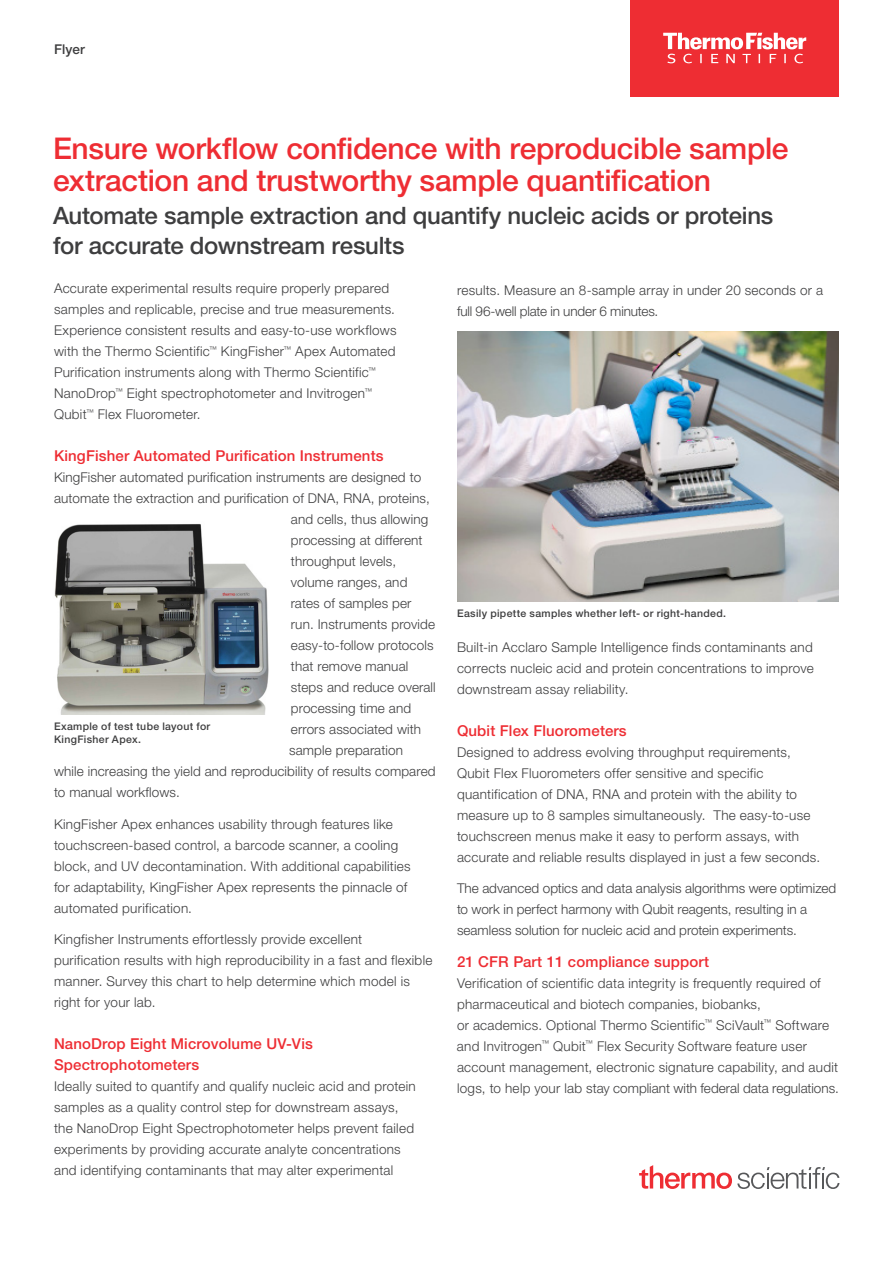
<style>
.page{position:relative;width:893px;height:1263px;background:#fff}
.page>*{position:absolute;margin:0;border:0;box-sizing:border-box;transform-origin:0 0}
.t1{font:500 30px/31.5px "Helvetica Neue LTW1 G";letter-spacing:-.01em;color:#ee2d33}
.t2{font:500 24px/30px "Helvetica Neue LTW1 G";letter-spacing:-.01em;color:#3e3e3f}
.t3{font:500 15px/21px "Helvetica Neue LTW1 G";letter-spacing:.01em;color:#ee2d33}
.t4{font:300 13.5px/21px "Helvetica Neue LTW1 G";letter-spacing:.02em;color:#3e3e3f}
.t5{font:300 13.5px/21px "Helvetica Neue LTW1 G";color:#3e3e3f}
.t6{font:500 13.5px "Helvetica Neue LTW1 G";letter-spacing:.01em;color:#3e3e3f}
.t7{font:500 10.5px/12.6px "Helvetica Neue LTW1 G";letter-spacing:.03em;color:#3e3e3f}
</style>
<div class="page">
<img style="left:54px;top:524px;width:215px;height:190px">
<img style="left:457px;top:332px;width:382px;height:269px">
<svg style="left:639px;top:1165px;width:200px;height:24px"></svg>
<div style="left:630px;top:0;width:209px;height:96px;background:#ee2d33"></div>
<svg style="left:663px;top:33px;width:143px;height:30px"></svg>
<p class="t6" style="left:54px;top:41px;width:32px">Flyer</p>
<h1 class="t1" style="left:53px;top:133px;width:737px">Ensure workflow confidence with reproducible sample extraction and trustworthy sample quantification</h1>
<h2 class="t2" style="left:53px;top:200px;width:722px">Automate sample extraction and quantify nucleic acids or proteins for accurate downstream results</h2>
<p class="t4" style="left:54px;top:278px;width:344px">Accurate experimental results require properly prepared samples and replicable, precise and true measurements.<br>Experience consistent results and easy-to-use workflows with the Thermo Scientific<sup>™</sup> KingFisher<sup>™</sup> Apex Automated Purification instruments along with Thermo Scientific<sup>™ </sup>NanoDrop<sup>™</sup> Eight spectrophotometer and Invitrogen<sup>™ </sup>Qubit<sup>™</sup> Flex Fluorometer.</p>
<p class="t3" style="left:54px;top:445px;width:331px">KingFisher Automated Purification Instruments</p>
<p class="t4" style="left:54px;top:467px;width:369px">KingFisher automated purification instruments are designed to</p>
<p class="t4" style="left:54px;top:488px;width:377px">automate the extraction and purification of DNA, RNA, proteins,</p>
<p class="t4" style="left:291px;top:509px;width:139px">and cells, thus allowing</p>
<p class="t4" style="left:291px;top:530px;width:133px">processing at different</p>
<p class="t4" style="left:291px;top:551px;width:107px">throughput levels,</p>
<p class="t4" style="left:291px;top:572px;width:118px">volume ranges, and</p>
<p class="t4" style="left:291px;top:593px;width:122px">rates of samples per</p>
<p class="t4" style="left:291px;top:614px;width:146px">run. Instruments provide</p>
<p class="t4" style="left:291px;top:635px;width:144px">easy-to-follow protocols</p>
<p class="t4" style="left:291px;top:656px;width:119px">that remove manual</p>
<p class="t4" style="left:291px;top:677px;width:146px">steps and reduce overall</p>
<p class="t4" style="left:291px;top:698px;width:122px">processing time and</p>
<p class="t4" style="left:291px;top:719px;width:132px">errors associated with</p>
<p class="t4" style="left:289px;top:740px;width:115px">sample preparation</p>
<p class="t4" style="left:54px;top:761px;width:383px">while increasing the yield and reproducibility of results compared</p>
<p class="t4" style="left:54px;top:782px;width:127px">to manual workflows.</p>
<p class="t4" style="left:54px;top:813px;width:358px">KingFisher Apex enhances usability through features like touchscreen-based control, a barcode scanner, a cooling block, and UV decontamination. With additional capabilities for adaptability, KingFisher Apex represents the pinnacle of automated purification.</p>
<p class="t4" style="left:54px;top:929px;width:380px">Kingfisher Instruments effortlessly provide excellent<br>purification results with high reproducibility in a fast and flexible manner. Survey this chart to help determine which model is right for your lab.</p>
<p class="t3" style="left:54px;top:1033px;width:260px">NanoDrop Eight Microvolume UV-Vis<br>Spectrophotometers</p>
<p class="t4" style="left:54px;top:1076px;width:363px">Ideally suited to quantify and qualify nucleic acid and protein samples as a quality control step for downstream assays, the NanoDrop Eight Spectrophotometer helps prevent failed experiments by providing accurate analyte concentrations and identifying contaminants that may alter experimental</p>
<p class="t7" style="left:54px;top:720px;width:158px">Example of test tube layout for<br>KingFisher Apex.</p>
<p class="t4" style="left:457px;top:279px;width:368px">results. Measure an 8-sample array in under 20 seconds or a full 96-well plate in under 6 minutes.</p>
<p class="t7" style="left:457px;top:607px;width:271px">Easily pipette samples whether left- or right-handed.</p>
<p class="t4" style="left:457px;top:636px;width:358px;text-align:justify">Built-in Acclaro Sample Intelligence finds contaminants and corrects nucleic acid and protein concentrations to improve downstream assay reliability.</p>
<p class="t3" style="left:457px;top:720px;width:171px">Qubit Flex Fluorometers</p>
<p class="t4" style="left:457px;top:741px;width:365px">Designed to address evolving throughput requirements, Qubit Flex Fluorometers offer sensitive and specific quantification of DNA, RNA and protein with the ability to measure up to 8 samples simultaneously. The easy-to-use touchscreen menus make it easy to perform assays, with accurate and reliable results displayed in just a few seconds.</p>
<p class="t5" style="left:457px;top:878px;width:381px">The advanced optics and data analysis algorithms were optimized to work in perfect harmony with Qubit reagents, resulting in a seamless solution for nucleic acid and protein experiments.</p>
<p class="t3" style="left:457px;top:951px;width:254px">21 CFR Part 11 compliance support</p>
<p class="t4" style="left:457px;top:972px;width:383px">Verification of scientific data integrity is frequently required of pharmaceutical and biotech companies, biobanks,<br>or academics. Optional Thermo Scientific<sup>™</sup> SciVault<sup>™</sup> Software and Invitrogen<sup>™</sup> Qubit<sup>™</sup> Flex Security Software feature user account management, electronic signature capability, and audit logs, to help your lab stay compliant with federal data regulations.</p>
</div>
